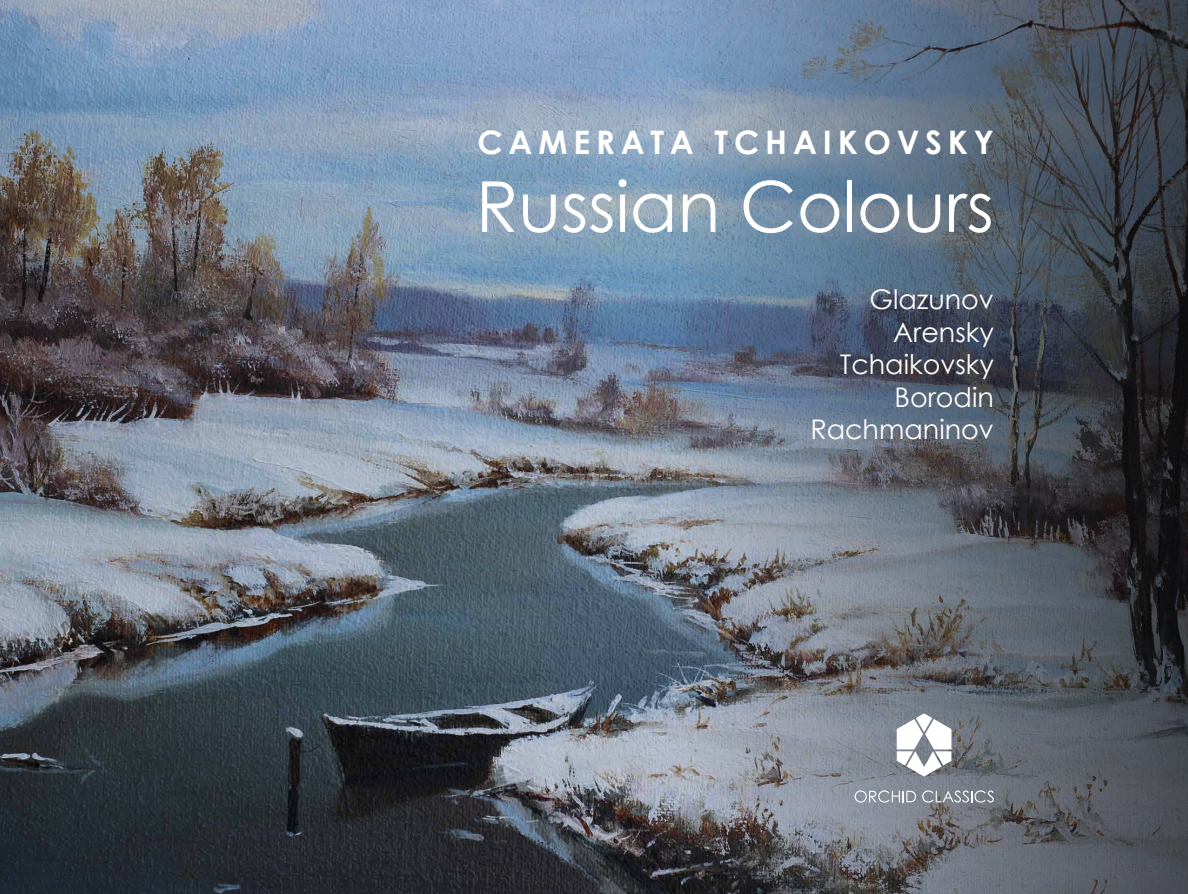
<style>
.page{position:relative;width:1188px;height:894px;background:#fff}
.page>*{position:absolute;margin:0;border:0;box-sizing:border-box;transform-origin:0 0}
.t1{font:70.2px "Century Gothic";color:#fff}
.t2{font:700 32.4px "Century Gothic";letter-spacing:.18em;color:#fff}
.t3{font:27px/32.4px "Century Gothic";color:#fff;text-align:right}
</style>
<div class="page">
<img style="left:0;top:0;width:671px;height:893px">
<svg style="left:671px;top:0;width:517px;height:893px;background:#5c6572"></svg>
<svg style="left:855px;top:790px;width:61px;height:12px"></svg>
<svg style="left:922px;top:790px;width:72px;height:12px"></svg>
<svg style="left:897px;top:713px;width:54px;height:63px"></svg>
<p class="t2" style="left:477px;top:117px;width:518px">CAMERATA TCHAIKOVSKY</p>
<h1 class="t1" style="left:476px;top:157px;width:520px">Russian Colours</h1>
<p class="t3" style="left:810px;top:283px;width:185px">Glazunov<br>Arensky<br>Tchaikovsky<br>Borodin<br>Rachmaninov</p>
</div>
